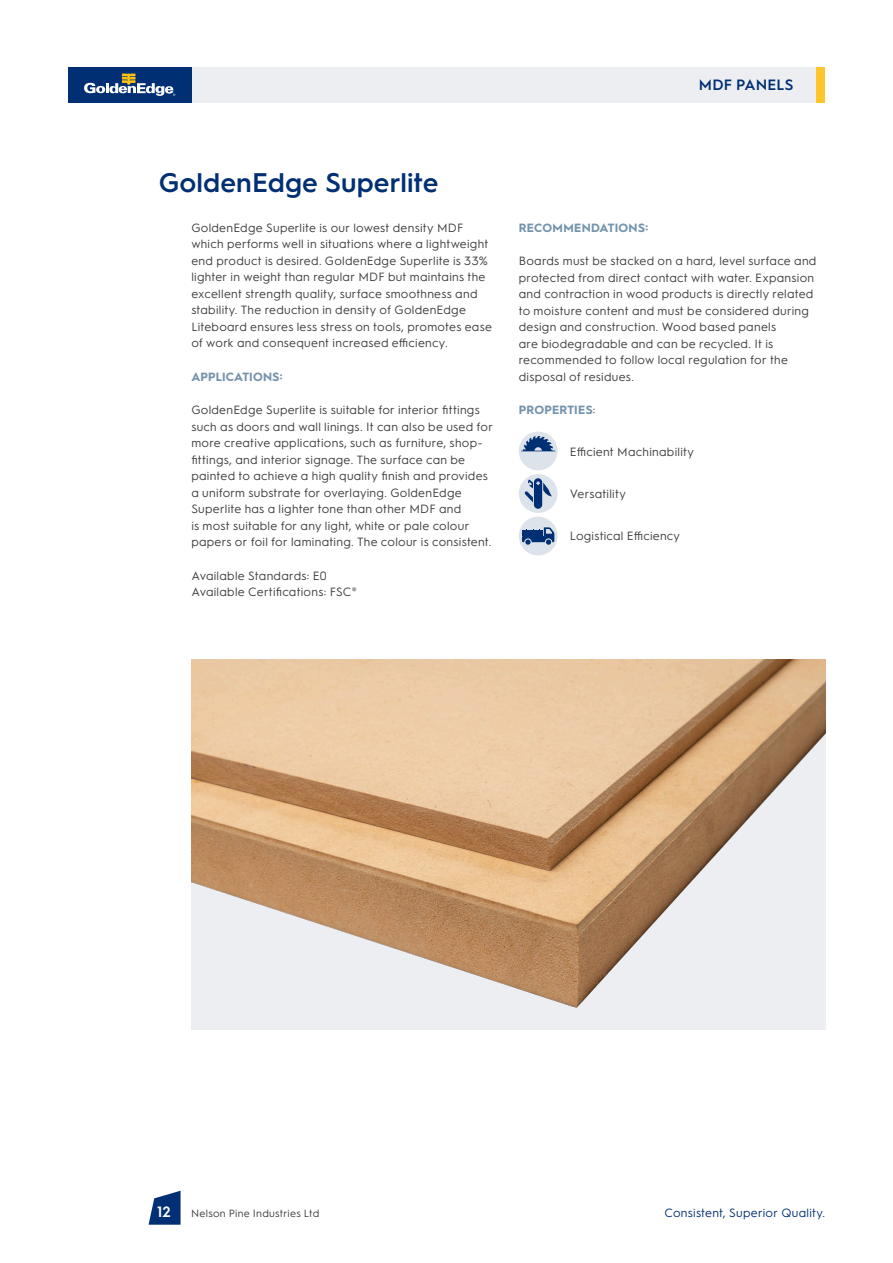
<style>
.page{position:relative;width:893px;height:1263px;background:#fff}
.page>*{position:absolute;margin:0;border:0;box-sizing:border-box;transform-origin:0 0}
.t1{font:600 27px "Hurme Geometric Sans 1";letter-spacing:.005em;color:#002f73}
.t2{font:600 15px "Hurme Geometric Sans 1";letter-spacing:.01em;color:#002f73}
.t3{font:600 15px "Hurme Geometric Sans 1";color:#fff}
.t4{font:12px/16.5px "Hurme Geometric Sans 1";letter-spacing:.02em;color:#3e3e3f}
.t5{font:700 12px "Hurme Geometric Sans 1";letter-spacing:.015em;color:#7493ac}
.t6{font:12px "Hurme Geometric Sans 1";letter-spacing:.025em;color:#002f73}
.t7{font:10.5px "Hurme Geometric Sans 1";letter-spacing:.025em;color:#3e3e3f}
.s1{font-weight:400;color:#3e3e3f}
</style>
<div class="page">
<div style="left:191px;top:67px;width:634px;height:35px;background:#edeef2"></div>
<div style="left:68px;top:67px;width:123px;height:35px;background:#002f73"></div>
<svg style="left:84px;top:74px;width:91px;height:22px"></svg>
<div style="left:816px;top:67px;width:9px;height:35px;background:#ffc52d"></div>
<svg style="left:149px;top:1191px;width:32px;height:34px"></svg>
<div style="left:519px;top:432px;width:39px;height:38px;background:#dde3ea;border-radius:50%"></div>
<svg style="left:521px;top:436px;width:34px;height:16px"></svg>
<div style="left:519px;top:474px;width:39px;height:39px;background:#dde3ea;border-radius:50%"></div>
<svg style="left:524px;top:478px;width:28px;height:31px"></svg>
<div style="left:519px;top:517px;width:39px;height:38px;background:#dde3ea;border-radius:50%"></div>
<svg style="left:522px;top:527px;width:32px;height:18px"></svg>
<img style="left:191px;top:659px;width:634px;height:371px">
<p class="t2" style="left:699px;top:75px;width:96px">MDF PANELS</p>
<p class="t1" style="left:159px;top:163px;width:281px">GoldenEdge Superlite</p>
<p class="t4" style="left:191px;top:218px;width:302px">GoldenEdge Superlite is our lowest density MDF which performs well in situations where a lightweight end product is desired. GoldenEdge Superlite is 33% lighter in weight than regular MDF but maintains the excellent strength quality, surface smoothness and stability. The reduction in density of GoldenEdge Liteboard ensures less stress on tools, promotes ease of work and consequent increased efficiency.</p>
<p class="t5" style="left:191px;top:368px;width:93px">APPLICATIONS:</p>
<p class="t4" style="left:191px;top:401px;width:303px">GoldenEdge Superlite is suitable for interior fittings such as doors and wall linings. It can also be used for more creative applications, such as furniture, shop&shy;fittings, and interior signage. The surface can be painted to achieve a high quality finish and provides a uniform substrate for overlaying. GoldenEdge Superlite has a lighter tone than other MDF and<br>is most suitable for any light, white or pale colour papers or foil for laminating. The colour is consistent.</p>
<p class="t4" style="left:191px;top:566px;width:167px">Available Standards: E0<br>Available Certifications: FSC®</p>
<p class="t5" style="left:519px;top:219px;width:131px">RECOMMENDATIONS:</p>
<p class="t4" style="left:519px;top:252px;width:299px">Boards must be stacked on a hard, level surface and protected from direct contact with water. Expansion and contraction in wood products is directly related to moisture content and must be considered during design and construction. Wood based panels<br>are biodegradable and can be recycled. It is recommended to follow local regulation for the disposal of residues.</p>
<p class="t5" style="left:519px;top:402px;width:78px">PROPERTIES<span class="s1">:</span></p>
<p class="t4" style="left:570px;top:443px;width:126px">Efficient Machinability</p>
<p class="t4" style="left:570px;top:485px;width:58px">Versatility</p>
<p class="t4" style="left:570px;top:527px;width:112px">Logistical Efficiency</p>
<p class="t3" style="left:157px;top:1201px;width:15px">12</p>
<p class="t7" style="left:191px;top:1206px;width:130px">Nelson Pine Industries Ltd</p>
<p class="t6" style="left:664px;top:1205px;width:162px">Consistent, Superior Quality.</p>
</div>
